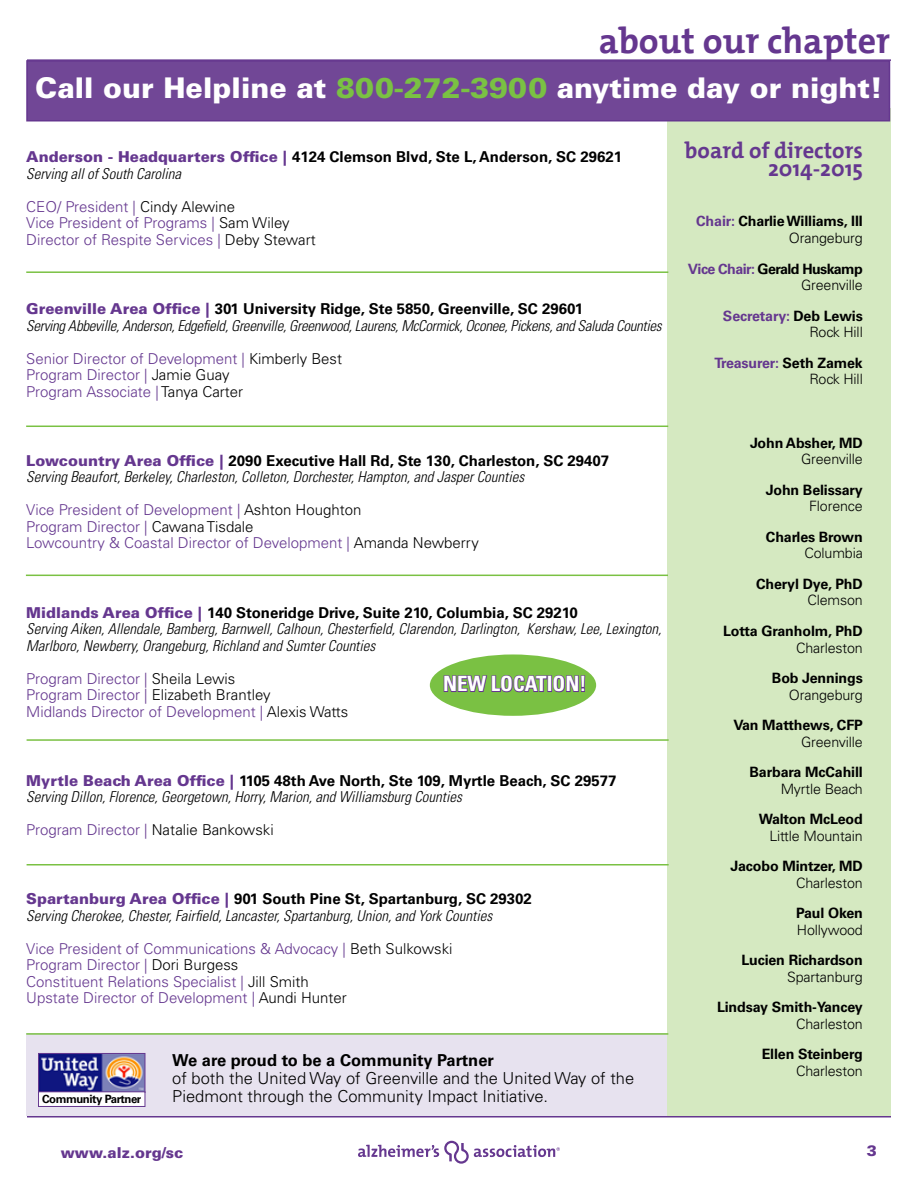
<style>
.page{position:relative;width:918px;height:1188px;background:#fff}
.page>*{position:absolute;margin:0;border:0;box-sizing:border-box;transform-origin:0 0}
.t1{font:36px "alzheimer'sassociation";color:#65378f}
.t2{font:900 28.5px "Univers LT Std";color:#fff}
.t3{font:22.5px/18px "alzheimer'sassociation";color:#65378f;text-align:right}
.t4{font:700 condensed 21px "Univers LT Std";color:#fff}
.t5{font:300 16.5px "Univers LT Std";color:#000}
.t6{font:700 16.5px "Univers LT Std";color:#000}
.t7{font:italic 300 condensed 15px/16.5px "Univers LT Std";color:#000}
.t8{font:300 15px/16.5px "Univers LT Std";color:#65378f}
.t9{font:italic 300 condensed 15px/16.5px "Univers LT Std";letter-spacing:-.02em;color:#000}
.t10{font:700 15px/16.5px "Univers LT Std";color:#000}
.t11{font:900 15px "Univers LT Std";color:#65378f}
.t12{font:700 14.25px/16.5px "Univers LT Std";letter-spacing:-.01em;color:#000;text-align:right}
.t13{font:300 14.25px "Univers LT Std";letter-spacing:-.01em;color:#000}
.t14{font:700 14.25px/16.5px "Univers LT Std";letter-spacing:-.01em;color:#65378f;text-align:right}
.t15{font:700 14.25px/16.5px "Univers LT Std";letter-spacing:-.04em;color:#000;text-align:right}
.t16{font:700 11.4px "Univers LT Std";letter-spacing:-.04em;color:#000}
.s1{color:#7ac143}
.s2{font-weight:900;color:#65378f}
.s3{font-weight:300;font-style:italic;font-stretch:condensed}
.s4{color:#000}
.s5{font-weight:900;font-style:normal;font-stretch:normal;color:#65378f}
.s6{font-weight:700;font-style:normal;font-stretch:normal}
.s7{color:#65378f}
.s8{font-weight:300}
.s9{font-weight:300;color:#000}
</style>
<div class="page">
<hr style="left:27px;top:1116px;width:864px;height:2px;background:#65378f">
<svg style="left:358px;top:1141px;width:202px;height:23px"></svg>
<div style="left:26px;top:1033px;width:642px;height:83px;background:#e7e2ef"></div>
<hr style="left:27px;top:59px;width:864px;height:2px;background:#65378f">
<img style="left:40px;top:1055px;width:103px;height:36px">
<div style="left:38px;top:1053px;width:107px;height:40px;border:1px solid #65378f"></div>
<div style="left:39px;top:1092px;width:106px;height:14px;background:#fff"></div>
<div style="left:38px;top:1091px;width:107px;height:16px;border:1px solid #65378f"></div>
<div style="left:668px;top:108px;width:223px;height:1008px;background:#d5e9c1"></div>
<div style="left:26px;top:60px;width:864px;height:62px;background:#714796;border:2px solid #65378f"></div>
<hr style="left:26px;top:271px;width:642px;height:2px;background:#7ac143">
<hr style="left:26px;top:426px;width:642px;height:1px;background:#7ac143">
<hr style="left:26px;top:575px;width:642px;height:1px;background:#7ac143">
<hr style="left:27px;top:739px;width:642px;height:2px;background:#7ac143">
<hr style="left:27px;top:864px;width:642px;height:2px;background:#7ac143">
<hr style="left:26px;top:1033px;width:642px;height:2px;background:#7ac143">
<div style="left:430px;top:654px;width:166px;height:62px;background:#7ac143;border-radius:50%"></div>
<svg style="left:443px;top:665px;width:143px;height:39px"></svg>
<h1 class="t1" style="left:599px;top:11px;width:293px">about our chapter</h1>
<h2 class="t2" style="left:35px;top:70px;width:849px">Call our Helpline at <span class="s1">800-272-3900</span> anytime day or night!</h2>
<p class="t10" style="left:26px;top:149px;width:597px"><span class="s2">Anderson - Headquarters Office |</span> 4124 Clemson Blvd, Ste L, Anderson, SC 29621<br><span class="s3">Serving all of South Carolina</span></p>
<p class="t8" style="left:26px;top:198px;width:291px">CEO/ President | <span class="s4">Cindy Alewine<br></span>Vice President of Programs | <span class="s4">Sam Wiley<br></span>Director of Respite Services | <span class="s4">Deby Stewart</span></p>
<p class="t9" style="left:26px;top:301px;width:637px"><span class="s5">Greenville Area Office |</span> <span class="s6">301 University Ridge, Ste 5850, Greenville, SC 29601<br></span>Serving Abbeville, Anderson, Edgefield, Greenville, Greenwood, Laurens, McCormick, Oconee, Pickens, and Saluda Counties</p>
<p class="t8" style="left:26px;top:350px;width:317px">Senior Director of Development | <span class="s4">Kimberly Best<br></span>Program Director | <span class="s4">Jamie Guay<br></span>Program Associate | <span class="s4">Tanya Carter</span></p>
<p class="t7" style="left:26px;top:452px;width:585px"><span class="s5">Lowcountry Area Office |</span> <span class="s6">2090 Executive Hall Rd, Ste 130, Charleston, SC 29407<br></span>Serving Beaufort, Berkeley, Charleston, Colleton, Dorchester, Hampton, and Jasper Counties</p>
<p class="t8" style="left:26px;top:502px;width:454px">Vice President of Development | <span class="s4">Ashton Houghton<br></span>Program Director | <span class="s4">Cawana Tisdale<br></span>Lowcountry &amp; Coastal Director of Development | <span class="s4">Amanda Newberry</span></p>
<p class="t7" style="left:26px;top:604px;width:637px"><span class="s5">Midlands Area Office |</span> <span class="s6">140 Stoneridge Drive, Suite 210, Columbia, SC 29210<br></span>Serving Aiken, Allendale, Bamberg, Barnwell, Calhoun, Chesterfield, Clarendon, Darlington, Kershaw, Lee, Lexington,<br>Marlboro, Newberry, Orangeburg, Richland and Sumter Counties</p>
<p class="t8" style="left:26px;top:670px;width:324px">Program Director | <span class="s4">Sheila Lewis<br></span>Program Director | <span class="s4">Elizabeth Brantley<br></span>Midlands Director of Development | <span class="s4">Alexis Watts</span></p>
<h3 class="t4" style="left:443px;top:671px;width:145px">NEW LOCATION!</h3>
<p class="t7" style="left:26px;top:772px;width:592px"><span class="s5">Myrtle Beach Area Office |</span> <span class="s6">1105 48th Ave North, Ste 109, Myrtle Beach, SC 29577<br></span>Serving Dillon, Florence, Georgetown, Horry, Marion, and Williamsburg Counties</p>
<p class="t8" style="left:26px;top:822px;width:249px">Program Director | <span class="s4">Natalie Bankowski</span></p>
<p class="t7" style="left:26px;top:891px;width:507px"><span class="s5">Spartanburg Area Office |</span> <span class="s6">901 South Pine St, Spartanburg, SC 29302<br></span>Serving Cherokee, Chester, Fairfield, Lancaster, Spartanburg, Union, and York Counties</p>
<p class="t8" style="left:26px;top:940px;width:428px">Vice President of Communications &amp; Advocacy | <span class="s4">Beth Sulkowski </span>Program Director | <span class="s4">Dori Burgess<br></span>Constituent Relations Specialist | <span class="s4">Jill Smith<br></span>Upstate Director of Development | <span class="s4">Aundi Hunter</span></p>
<p class="t6" style="left:172px;top:1051px;width:323px">We are proud to be a Community Partner</p>
<p class="t5" style="left:172px;top:1068px;width:463px">of both the United Way of Greenville and the United Way of the</p>
<p class="t16" style="left:42px;top:1093px;width:101px">Community Partner</p>
<p class="t5" style="left:172px;top:1086px;width:377px">Piedmont through the Community Impact Initiative.</p>
<p class="t11" style="left:61px;top:1144px;width:124px">www.alz.org/sc</p>
<h3 class="t3" style="left:685px;top:141px;width:179px">board of directors<br>2014-2015</h3>
<p class="t12" style="left:696px;top:213px;width:168px"><span class="s7">Chair:</span> Charlie Williams, III<br><span class="s8">Orangeburg</span></p>
<p class="t15" style="left:688px;top:260px;width:176px"><span class="s7">Vice Chair:</span> Gerald Huskamp<br><span class="s8">Greenville</span></p>
<p class="t14" style="left:723px;top:307px;width:141px">Secretary: <span class="s4">Deb Lewis<br></span><span class="s9">Rock Hill</span></p>
<p class="t14" style="left:715px;top:354px;width:150px">Treasurer: <span class="s4">Seth Zamek<br></span><span class="s9">Rock Hill</span></p>
<p class="t12" style="left:750px;top:435px;width:114px">John Absher, MD</p>
<p class="t13" style="left:801px;top:451px;width:63px">Greenville</p>
<p class="t12" style="left:766px;top:482px;width:98px">John Belissary</p>
<p class="t13" style="left:809px;top:498px;width:55px">Florence</p>
<p class="t12" style="left:766px;top:529px;width:98px">Charles Brown</p>
<p class="t13" style="left:804px;top:545px;width:60px">Columbia</p>
<p class="t12" style="left:756px;top:576px;width:108px">Cheryl Dye, PhD</p>
<p class="t13" style="left:807px;top:592px;width:57px">Clemson</p>
<p class="t12" style="left:723px;top:623px;width:141px">Lotta Granholm, PhD</p>
<p class="t13" style="left:796px;top:639px;width:68px">Charleston</p>
<p class="t12" style="left:772px;top:670px;width:92px">Bob Jennings</p>
<p class="t13" style="left:789px;top:686px;width:75px">Orangeburg</p>
<p class="t12" style="left:733px;top:717px;width:131px">Van Matthews, CFP</p>
<p class="t13" style="left:801px;top:733px;width:63px">Greenville</p>
<p class="t12" style="left:750px;top:764px;width:115px">Barbara McCahill</p>
<p class="t13" style="left:781px;top:780px;width:84px">Myrtle Beach</p>
<p class="t12" style="left:759px;top:811px;width:106px">Walton McLeod</p>
<p class="t13" style="left:769px;top:827px;width:95px">Little Mountain</p>
<p class="t12" style="left:731px;top:858px;width:134px">Jacobo Mintzer, MD</p>
<p class="t13" style="left:796px;top:874px;width:68px">Charleston</p>
<p class="t12" style="left:796px;top:905px;width:68px">Paul Oken</p>
<p class="t13" style="left:797px;top:921px;width:67px">Hollywood</p>
<p class="t12" style="left:741px;top:952px;width:123px">Lucien Richardson</p>
<p class="t13" style="left:787px;top:968px;width:77px">Spartanburg</p>
<p class="t12" style="left:717px;top:999px;width:147px">Lindsay Smith-Yancey</p>
<p class="t13" style="left:796px;top:1015px;width:68px">Charleston</p>
<p class="t12" style="left:762px;top:1046px;width:103px">Ellen Steinberg</p>
<p class="t13" style="left:796px;top:1062px;width:68px">Charleston</p>
<p class="t11" style="left:867px;top:1141px;width:12px">3</p>
</div>
